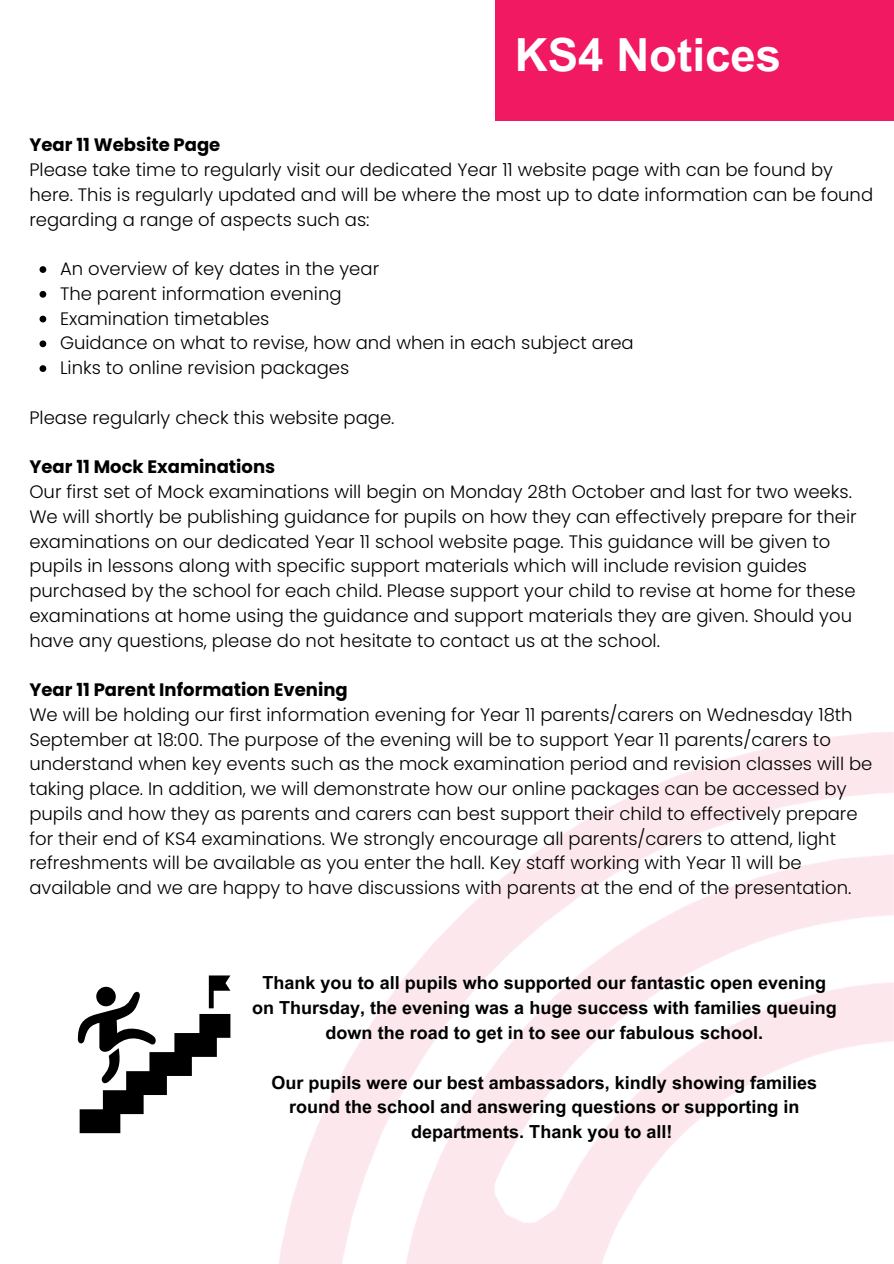
<style>
.page{position:relative;width:894px;height:1264px;background:#fff}
.page>*{position:absolute;margin:0;border:0;box-sizing:border-box;transform-origin:0 0}
.t1{font:700 45.6px "Arial MT Pro";color:#fff}
.t2{font:300 18px/24.8px "Poppins";color:#000}
.t3{font:700 18px/24.8px "Arial MT Pro";color:#000;text-align:center}
.t4{font:700 18px "Poppins";color:#000}
</style>
<div class="page">
<div style="left:496px;top:0;width:397px;height:121px;background:#f11961"></div>
<svg style="left:40px;top:266px;width:6px;height:7px"></svg>
<svg style="left:40px;top:291px;width:6px;height:7px"></svg>
<svg style="left:40px;top:316px;width:6px;height:6px"></svg>
<svg style="left:40px;top:340px;width:6px;height:7px"></svg>
<svg style="left:40px;top:365px;width:6px;height:7px"></svg>
<svg style="left:78px;top:975px;width:152px;height:158px"></svg>
<p class="t1" style="left:514px;top:38px;width:268px">KS4 Notices</p>
<p class="t4" style="left:29px;top:132px;width:192px">Year 11 Website Page</p>
<p class="t2" style="left:29px;top:157px;width:845px">Please take time to regularly visit our dedicated Year 11 website page with can be found by here. This is regularly updated and will be where the most up to date information can be found regarding a range of aspects such as:</p>
<p class="t2" style="left:60px;top:256px;width:320px">An overview of key dates in the year</p>
<p class="t2" style="left:60px;top:281px;width:283px">The parent information evening</p>
<p class="t2" style="left:60px;top:306px;width:211px">Examination timetables</p>
<p class="t2" style="left:60px;top:331px;width:575px">Guidance on what to revise, how and when in each subject area</p>
<p class="t2" style="left:60px;top:355px;width:290px">Links to online revision packages</p>
<p class="t2" style="left:29px;top:405px;width:366px">Please regularly check this website page.</p>
<p class="t4" style="left:29px;top:454px;width:247px">Year 11 Mock Examinations</p>
<p class="t2" style="left:29px;top:479px;width:828px">Our first set of Mock examinations will begin on Monday 28th October and last for two weeks.<br>We will shortly be publishing guidance for pupils on how they can effectively prepare for their examinations on our dedicated Year 11 school website page. This guidance will be given to pupils in lessons along with specific support materials which will include revision guides purchased by the school for each child. Please support your child to revise at home for these examinations at home using the guidance and support materials they are given. Should you have any questions, please do not hesitate to contact us at the school.</p>
<p class="t4" style="left:29px;top:677px;width:320px">Year 11 Parent Information Evening</p>
<p class="t2" style="left:29px;top:702px;width:844px">We will be holding our first information evening for Year 11 parents/carers on Wednesday 18th September at 18:00. The purpose of the evening will be to support Year 11 parents/carers to understand when key events such as the mock examination period and revision classes will be taking place. In addition, we will demonstrate how our online packages can be accessed by pupils and how they as parents and carers can best support their child to effectively prepare for their end of KS4 examinations. We strongly encourage all parents/carers to attend, light refreshments will be available as you enter the hall. Key staff working with Year 11 will be available and we are happy to have discussions with parents at the end of the presentation.</p>
<p class="t3" style="left:252px;top:973px;width:586px">Thank you to all pupils who supported our fantastic open evening on Thursday, the evening was a huge success with families queuing down the road to get in to see our fabulous school.</p>
<h2 class="t3" style="left:271px;top:1072px;width:547px">Our pupils were our best ambassadors, kindly showing families round the school and answering questions or supporting in departments. Thank you to all!</h2>
</div>
